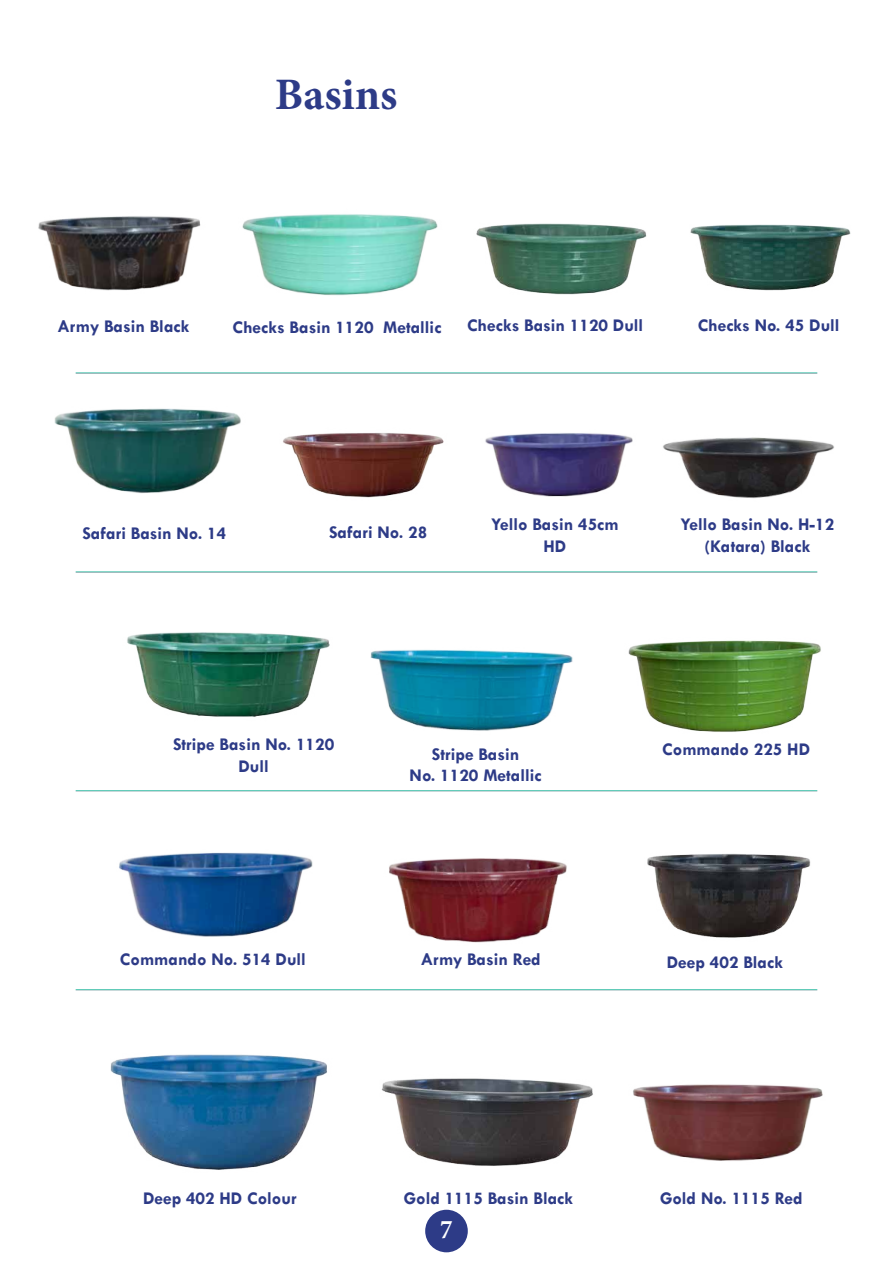
<style>
.page{position:relative;width:893px;height:1263px;background:#fff}
.page>*{position:absolute;margin:0;border:0;box-sizing:border-box;transform-origin:0 0}
.t1{font:700 45px "Minion Pro";color:#2d3b87}
.t2{font:700 condensed 27px "Minion Pro";color:#fff}
.t3{font:700 18px/21.6px "Tw Cen";color:#2d3b87;text-align:center}
</style>
<div class="page">
<div style="left:425px;top:1210px;width:43px;height:42px;background:#2d3b87;border-radius:50%"></div>
<img style="left:628px;top:640px;width:193px;height:92px">
<img style="left:75px;top:790px;width:261px;height:147px">
<img style="left:647px;top:853px;width:164px;height:85px">
<img style="left:110px;top:1054px;width:217px;height:116px">
<img style="left:381px;top:1078px;width:212px;height:88px">
<img style="left:633px;top:1084px;width:190px;height:77px">
<hr style="left:76px;top:790px;width:741px;height:1px;background:#fff">
<img style="left:485px;top:433px;width:147px;height:64px">
<img style="left:632px;top:437px;width:202px;height:61px">
<img style="left:54px;top:372px;width:201px;height:121px">
<img style="left:283px;top:433px;width:161px;height:65px">
<img style="left:111px;top:572px;width:239px;height:145px">
<img style="left:370px;top:649px;width:203px;height:82px">
<img style="left:38px;top:216px;width:163px;height:75px">
<img style="left:242px;top:214px;width:196px;height:82px">
<img style="left:476px;top:223px;width:171px;height:72px">
<img style="left:690px;top:224px;width:161px;height:67px">
<img style="left:389px;top:858px;width:178px;height:85px">
<h1 class="t1" style="left:275px;top:63px;width:124px">Basins</h1>
<p class="t3" style="left:58px;top:315px;width:133px">Army Basin Black</p>
<p class="t3" style="left:233px;top:316px;width:210px">Checks Basin 1120 Metallic</p>
<p class="t3" style="left:467px;top:314px;width:178px">Checks Basin 1120 Dull</p>
<p class="t3" style="left:698px;top:314px;width:143px">Checks No. 45 Dull</p>
<p class="t3" style="left:82px;top:522px;width:146px">Safari Basin No. 14</p>
<p class="t3" style="left:329px;top:521px;width:100px">Safari No. 28</p>
<p class="t3" style="left:491px;top:513px;width:129px">Yello Basin 45cm<br>HD</p>
<p class="t3" style="left:680px;top:513px;width:155px">Yello Basin No. H-12 (Katara) Black</p>
<p class="t3" style="left:173px;top:733px;width:163px">Stripe Basin No. 1120<br>Dull</p>
<p class="t3" style="left:410px;top:743px;width:134px">Stripe Basin<br>No. 1120 Metallic</p>
<p class="t3" style="left:662px;top:738px;width:149px">Commando 225 HD</p>
<p class="t3" style="left:421px;top:948px;width:122px">Army Basin Red</p>
<p class="t3" style="left:120px;top:948px;width:188px">Commando No. 514 Dull</p>
<p class="t3" style="left:667px;top:951px;width:118px">Deep 402 Black</p>
<p class="t3" style="left:143px;top:1186px;width:155px">Deep 402 HD Colour</p>
<p class="t3" style="left:404px;top:1186px;width:171px">Gold 1115 Basin Black</p>
<p class="t3" style="left:660px;top:1187px;width:144px">Gold No. 1115 Red</p>
<h2 class="t2" style="left:440px;top:1211px;width:14px">7</h2>
</div>
